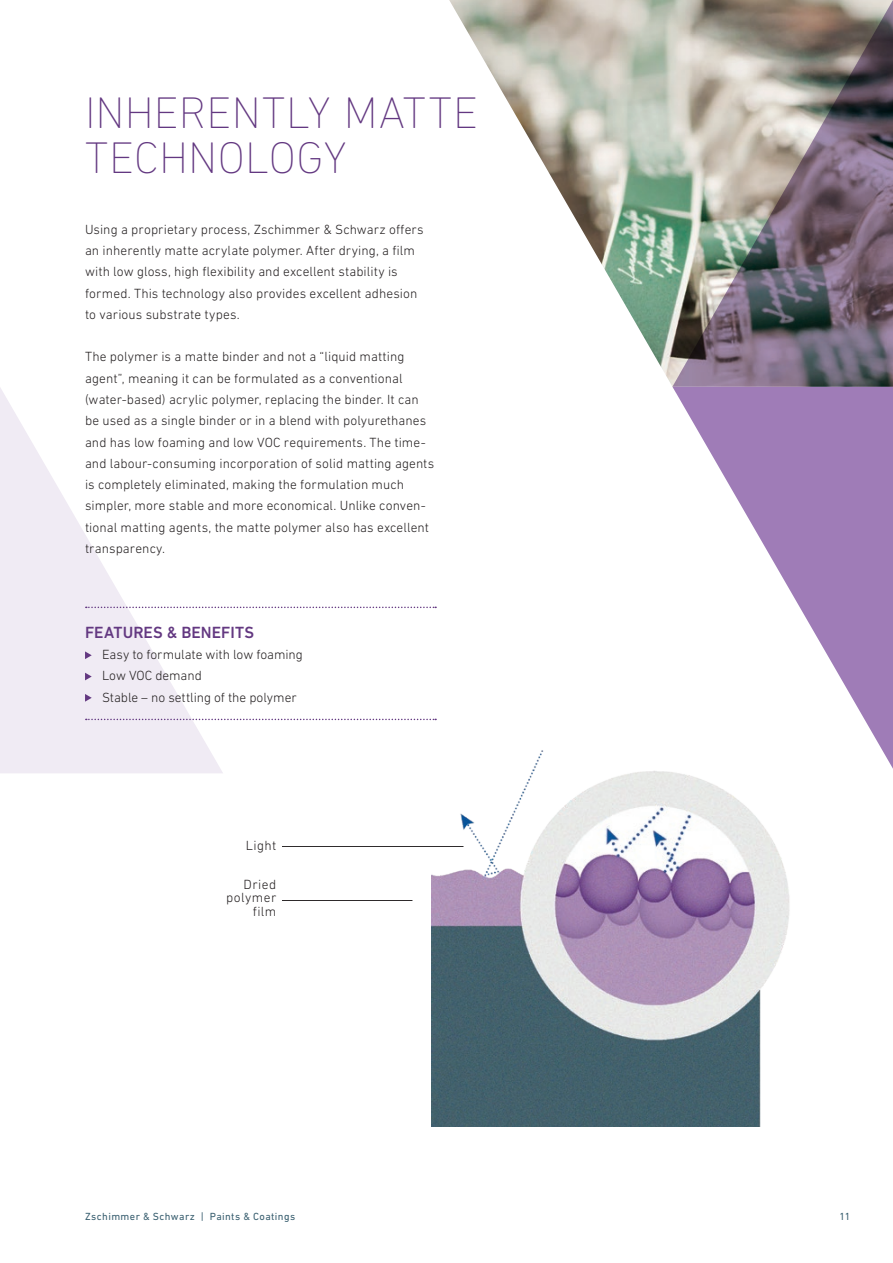
<style>
.page{position:relative;width:893px;height:1263px;background:#fff}
.page>*{position:absolute;margin:0;border:0;box-sizing:border-box;transform-origin:0 0}
.ZS_INNEN_HEAD{font:200 45px/45px "DIN Next LT Pro";letter-spacing:.01em;color:#633881}
.ZS_Fließtext_Zwische{font:500 16.5px "DIN Next LT Pro";letter-spacing:.005em;color:#633881}
.ZS_FLIESSTEXT{font:300 13.5px/21.3px "DIN Next LT Pro";letter-spacing:.005em;color:#231f20}
.Produktfolder_Fließt{font:300 13.5px "DIN Next LT Pro";letter-spacing:-.005em;color:#231f20}
.ZS_INNEN_HEAD-2{font:300 13.5px/13.5px "DIN Next LT Pro";letter-spacing:.035em;color:#231f20;text-align:right}
.t1{font:10.5px "DIN Next LT Pro";letter-spacing:.04em;color:#375d6e}
</style>
<div class="page">
<img style="left:449px;top:0;width:223px;height:385px">
<svg style="left:0;top:388px;width:223px;height:385px;fill:#f2eef5"></svg>
<img style="left:672px;top:0;width:221px;height:387px">
<svg style="left:672px;top:387px;width:221px;height:382px;fill:#9f7cb7"></svg>
<svg style="left:86px;top:607px;width:350px;height:1px"></svg>
<svg style="left:86px;top:719px;width:350px;height:1px"></svg>
<svg style="left:85px;top:651px;width:7px;height:8px"></svg>
<svg style="left:85px;top:673px;width:7px;height:7px"></svg>
<svg style="left:85px;top:694px;width:7px;height:8px"></svg>
<img style="left:432px;top:744px;width:396px;height:382px">
<hr style="left:282px;top:846px;width:181px;height:1px;background:#231f20">
<hr style="left:282px;top:900px;width:130px;height:1px;background:#231f20">
<p class="ZS_INNEN_HEAD" style="left:85px;top:89px;width:394px">INHERENTLY MATTE<br>TECHNOLOGY</p>
<p class="ZS_FLIESSTEXT" style="left:85px;top:218px;width:340px">Using a proprietary process, Zschimmer &amp; Schwarz offers an inherently matte acrylate polymer. After drying, a film with low gloss, high flexibility and excellent stability is formed. This technology also provides excellent adhesion to various substrate types.</p>
<p class="ZS_FLIESSTEXT" style="left:85px;top:346px;width:351px">The polymer is a matte binder and not a “liquid matting agent”, meaning it can be formulated as a conventional (water-based) acrylic polymer, replacing the binder. It can be used as a single binder or in a blend with polyurethanes and has low foaming and low VOC requirements. The time&shy;and labour-consuming incorporation of solid matting agents is completely eliminated, making the formulation much simpler, more stable and more economical. Unlike conven&shy;tional matting agents, the matte polymer also has excellent transparency.</p>
<p class="ZS_Fließtext_Zwische" style="left:85px;top:623px;width:170px">FEATURES &amp; BENEFITS</p>
<p class="Produktfolder_Fließt" style="left:102px;top:647px;width:202px">Easy to formulate with low foaming</p>
<p class="Produktfolder_Fließt" style="left:102px;top:668px;width:101px">Low VOC demand</p>
<p class="Produktfolder_Fließt" style="left:102px;top:689px;width:196px">Stable – no settling of the polymer</p>
<p class="ZS_INNEN_HEAD-2" style="left:246px;top:839px;width:32px">Light</p>
<p class="ZS_INNEN_HEAD-2" style="left:226px;top:877px;width:52px">Dried polymer film</p>
<p class="t1" style="left:85px;top:1210px;width:212px">Zschimmer &amp; Schwarz | Paints &amp; Coatings</p>
<p class="t1" style="left:840px;top:1210px;width:12px">11</p>
</div>
